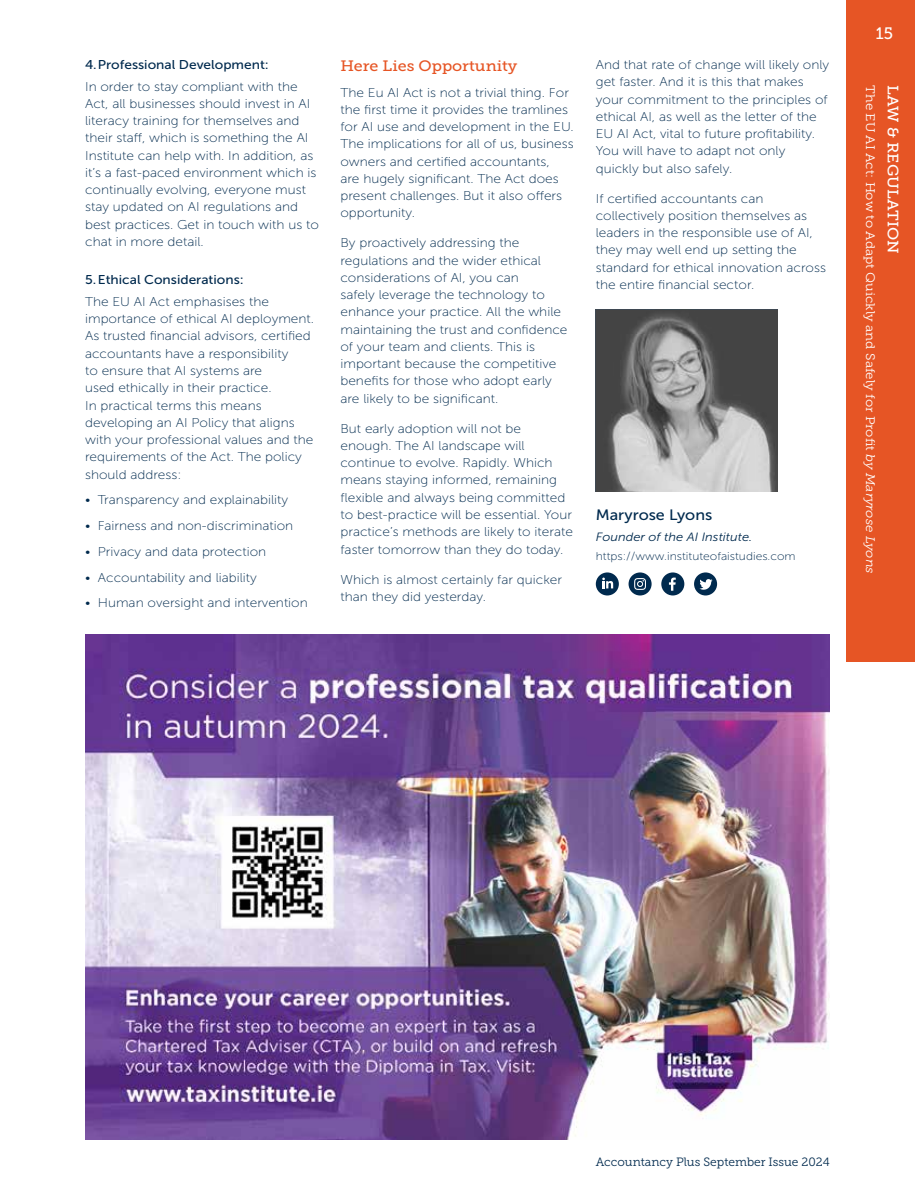
<style>
.page{position:relative;width:915px;height:1191px;background:#fff}
.page>*{position:absolute;margin:0;border:0;box-sizing:border-box;transform-origin:0 0}
.t1{font:16.5px "Museo Slab 500";color:#fff}
.t2{font:15px "Museo Slab 500";color:#e65525;scale:1.07 1}
.t3{font:15px "Museo Slab 500";letter-spacing:.01em;color:#fff;scale:1.07 1}
.t4{font:15px "Museo Sans 500";color:#002a4e;scale:1.07 1}
.t5{font:12.75px/17.2px "Museo Sans 100";color:#002a4e;scale:1.07 1}
.t6{font:12.75px "Museo Sans 500";color:#002a4e;scale:1.07 1}
.t7{font:12.3px "Museo Slab 300";color:#fff;scale:1.07 1}
.t8{font:12px "Museo Slab 300";color:#002a4e}
.t9{font:italic 12px "Museo Sans 300";color:#002a4e;scale:1.07 1}
.t10{font:11.25px "Museo Sans 100";color:#002a4e;scale:1.07 1}
.s1{font-style:italic}
</style>
<div class="page">
<div style="left:846px;top:0;width:68px;height:661px;background:#e65525"></div>
<svg style="left:595px;top:572px;width:23px;height:23px"></svg>
<svg style="left:602px;top:577px;width:11px;height:11px"></svg>
<div style="left:661px;top:572px;width:23px;height:23px;background:#002a4e;border-radius:50%"></div>
<svg style="left:668px;top:577px;width:7px;height:14px"></svg>
<div style="left:628px;top:572px;width:23px;height:23px;background:#002a4e;border-radius:50%"></div>
<svg style="left:634px;top:578px;width:11px;height:12px"></svg>
<div style="left:693px;top:572px;width:23px;height:23px;background:#002a4e;border-radius:50%"></div>
<svg style="left:699px;top:579px;width:13px;height:11px"></svg>
<img style="left:595px;top:310px;width:182px;height:181px">
<img style="left:85px;top:634px;width:744px;height:505px">
<p class="t6" style="left:85px;top:58px;width:173px">4.Professional Development:</p>
<p class="t5" style="left:85px;top:78px;width:220px">In order to stay compliant with the Act, all businesses should invest in AI literacy training for themselves and their staff, which is something the AI Institute can help with. In addition, as it’s a fast-paced environment which is continually evolving, everyone must stay updated on AI regulations and best practices. Get in touch with us to chat in more detail.</p>
<p class="t6" style="left:85px;top:273px;width:150px">5.Ethical Considerations:</p>
<p class="t5" style="left:85px;top:293px;width:215px">The EU AI Act emphasises the importance of ethical AI deployment.<br>As trusted financial advisors, certified accountants have a responsibility<br>to ensure that AI systems are<br>used ethically in their practice.<br>In practical terms this means developing an AI Policy that aligns with your professional values and the requirements of the Act. The policy should address:</p>
<p class="t5" style="left:85px;top:491px;width:191px">• Transparency and explainability</p>
<p class="t5" style="left:85px;top:517px;width:196px">• Fairness and non-discrimination</p>
<p class="t5" style="left:85px;top:543px;width:171px">• Privacy and data protection</p>
<p class="t5" style="left:85px;top:569px;width:162px">• Accountability and liability</p>
<p class="t5" style="left:85px;top:594px;width:209px">• Human oversight and intervention</p>
<p class="t2" style="left:340px;top:57px;width:167px">Here Lies Opportunity</p>
<p class="t5" style="left:340px;top:84px;width:219px">The Eu AI Act is not a trivial thing. For the first time it provides the tramlines for AI use and development in the EU.<br>The implications for all of us, business owners and certified accountants,<br>are hugely significant. The Act does present challenges. But it also offers opportunity.</p>
<p class="t5" style="left:340px;top:234px;width:213px">By proactively addressing the regulations and the wider ethical considerations of AI, you can<br>safely leverage the technology to enhance your practice. All the while maintaining the trust and confidence of your team and clients. This is important because the competitive benefits for those who adopt early are likely to be significant.</p>
<p class="t5" style="left:340px;top:420px;width:219px">But early adoption will not be enough. The AI landscape will continue to evolve. Rapidly. Which means staying informed, remaining flexible and always being committed to best-practice will be essential. Your practice’s methods are likely to iterate faster tomorrow than they do today.</p>
<p class="t5" style="left:340px;top:570px;width:208px">Which is almost certainly far quicker than they did yesterday.</p>
<p class="t5" style="left:595px;top:56px;width:219px">And that rate of change will likely only get faster. And it is this that makes your commitment to the principles of ethical AI, as well as the letter of the EU AI Act, vital to future profitability.<br>You will have to adapt not only quickly but also safely.</p>
<p class="t5" style="left:595px;top:190px;width:216px">If certified accountants can collectively position themselves as leaders in the responsible use of AI, they may well end up setting the standard for ethical innovation across the entire financial sector.</p>
<p class="t4" style="left:595px;top:506px;width:110px">Maryrose Lyons</p>
<p class="t9" style="left:595px;top:530px;width:148px">Founder of the AI Institute.</p>
<p class="t10" style="left:595px;top:550px;width:188px">https://www.instituteofaistudies.com</p>
<p class="t1" style="left:875px;top:24px;width:19px">15</p>
<p class="t7" style="left:876px;top:85px;width:458px;rotate:90deg">The EU AI Act: How to Adapt Quickly and Safely for Profit <span class="s1">by Maryrose Lyons</span></p>
<p class="t3" style="left:901px;top:85px;width:159px;rotate:90deg">LAW &amp; REGULATION</p>
<p class="t8" style="left:595px;top:1155px;width:235px">Accountancy Plus September Issue 2024</p>
</div>
